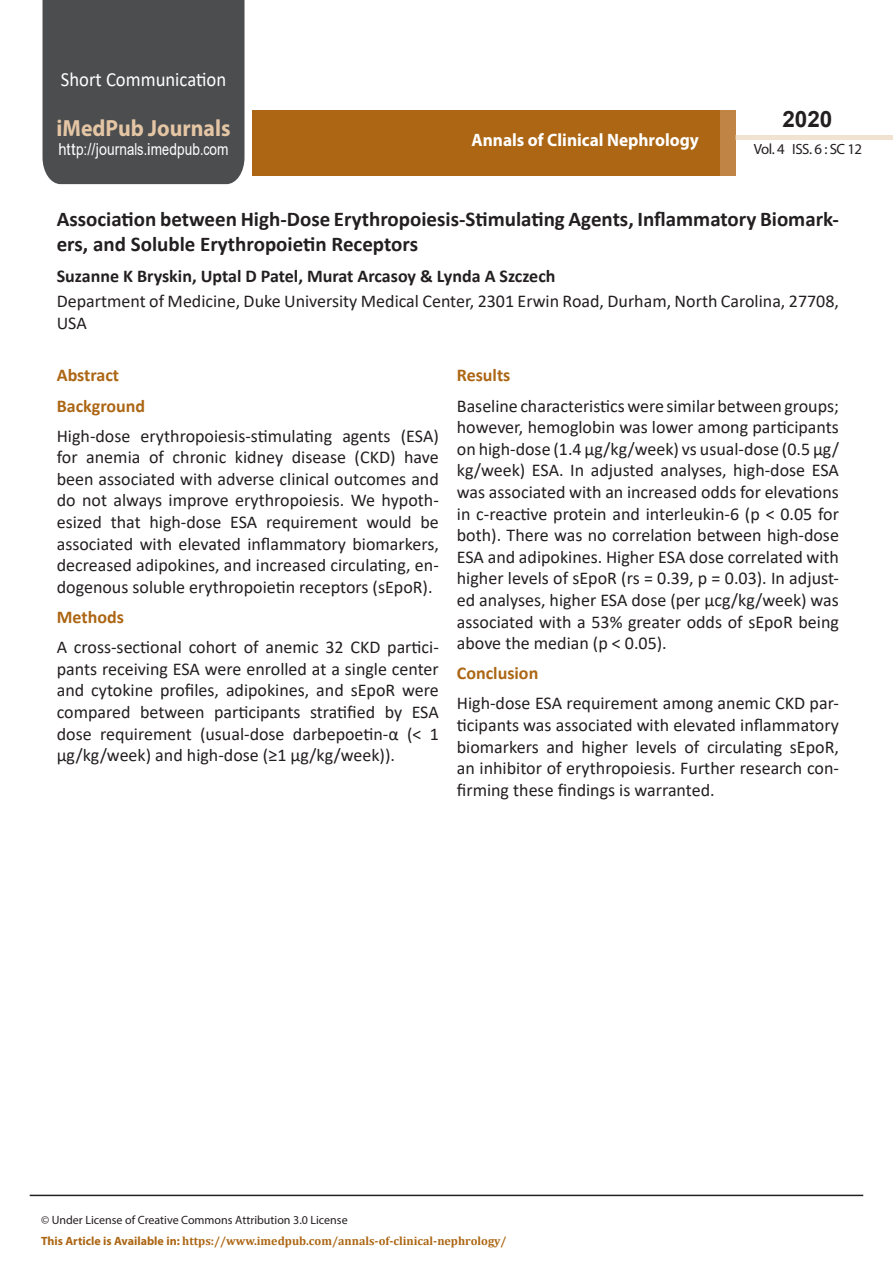
<style>
.page{position:relative;width:893px;height:1263px;background:#fff}
.page>*{position:absolute;margin:0;border:0;box-sizing:border-box;transform-origin:0 0}
.t1{font:700 23.4px "Myriad Pro";color:#e4c5a4;scale:.93 1}
.t2{font:700 22.5px "Arial";color:#231f20}
.t3{font:700 21px/25.2px "Calibri";color:#231f20}
.t4{font:20.1px "Calibri";color:#fff;scale:.93 1}
.t5{font:18px/21.6px "Calibri";color:#231f20;text-align:justify}
.t6{font:700 18px "Calibri";color:#231f20}
.t7{font:700 18px "Calibri";color:#ac6614}
.t8{font:700 18px "Myriad Pro";color:#fff;scale:.96 1}
.t9{font:16.5px "Arial";letter-spacing:.005em;color:#fff;scale:.89 1}
.t10{font:14.85px "Myriad Pro";letter-spacing:-.03em;color:#231f20}
.t11{font:700 12px "Cambria";color:#ac6614}
.t12{font:12px "Myriad Pro";color:#231f20}
.s1{font-family:"Calibri"}
.s2{font-family:"Myriad Pro"}
</style>
<div class="page">
<div style="left:43px;top:0;width:201px;height:184px;background:#4c4d4f"></div>
<div style="left:252px;top:110px;width:469px;height:66px;background:#ac6614"></div>
<div style="left:720px;top:110px;width:16px;height:66px;background:#c08544"></div>
<div style="left:736px;top:135px;width:157px;height:5px;background:#f1e2d1"></div>
<hr style="left:30px;top:1195px;width:833px;height:1px;background:#231f20">
<p class="t4" style="left:61px;top:65px;width:179px">Short Communication</p>
<p class="t1" style="left:57px;top:113px;width:188px">iMedPub Journals</p>
<p class="t9" style="left:58px;top:138px;width:193px">http://journals<span class="s1">.</span>imedpub<span class="s1">.</span>com</p>
<p class="t8" style="left:472px;top:128px;width:238px">Annals of Clinical Nephrology</p>
<p class="t2" style="left:782px;top:104px;width:52px">2020</p>
<p class="t10" style="left:754px;top:140px;width:110px">Vol. 4 ISS. 6 : SC 12</p>
<p class="t3" style="left:57px;top:206px;width:784px">Association between High-Dose Erythropoiesis-Stimulating Agents, Inflammatory Biomark&shy;ers, and Soluble Erythropoietin Receptors</p>
<p class="t6" style="left:57px;top:263px;width:500px">Suzanne K Bryskin, Uptal D Patel, Murat Arcasoy &amp; Lynda A Szczech</p>
<p class="t5" style="left:57px;top:290px;width:784px">Department of Medicine, Duke University Medical Center, 2301 Erwin Road, Durham, North Carolina, 27708,<br>USA</p>
<p class="t7" style="left:57px;top:363px;width:64px">Abstract</p>
<p class="t7" style="left:57px;top:393px;width:90px">Background</p>
<p class="t5" style="left:57px;top:424px;width:384px">High-dose erythropoiesis-stimulating agents (ESA) for anemia of chronic kidney disease (CKD) have been associated with adverse clinical outcomes and do not always improve erythropoiesis. We hypoth&shy;esized that high-dose ESA requirement would be associated with elevated inflammatory biomarkers, decreased adipokines, and increased circulating, en&shy;dogenous soluble erythropoietin receptors (sEpoR).</p>
<p class="t7" style="left:57px;top:604px;width:69px">Methods</p>
<p class="t5" style="left:57px;top:636px;width:384px">A cross-sectional cohort of anemic 32 CKD partici&shy;pants receiving ESA were enrolled at a single center and cytokine profiles, adipokines, and sEpoR were compared between participants stratified by ESA dose requirement (usual-dose darbepoetin-α (&lt; 1 μg/kg/week) and high-dose (≥1 μg/kg/week)).</p>
<p class="t7" style="left:457px;top:363px;width:55px">Results</p>
<p class="t5" style="left:457px;top:394px;width:384px">Baseline characteristics were similar between groups; however, hemoglobin was lower among participants on high-dose (1.4 μg/kg/week) vs usual-dose (0.5 μg/ kg/week) ESA. In adjusted analyses, high-dose ESA was associated with an increased odds for elevations in c-reactive protein and interleukin-6 (p &lt; 0.05 for both). There was no correlation between high-dose ESA and adipokines. Higher ESA dose correlated with higher levels of sEpoR (rs = 0.39, p = 0.03). In adjust&shy;ed analyses, higher ESA dose (per μcg/kg/week) was associated with a 53% greater odds of sEpoR being above the median (p &lt; 0.05).</p>
<p class="t7" style="left:457px;top:661px;width:83px">Conclusion</p>
<p class="t5" style="left:457px;top:692px;width:384px">High-dose ESA requirement among anemic CKD par&shy;ticipants was associated with elevated inflammatory biomarkers and higher levels of circulating sEpoR, an inhibitor of erythropoiesis. Further research con&shy;firming these findings is warranted.</p>
<p class="t12" style="left:41px;top:1213px;width:308px">© Under License of Creative Commons Attribution 3.0 License</p>
<p class="t11" style="left:41px;top:1232px;width:467px"><span class="s2">This Article is Available in:</span> https://www.imedpub.com/annals-of-clinical-nephrology/</p>
</div>
